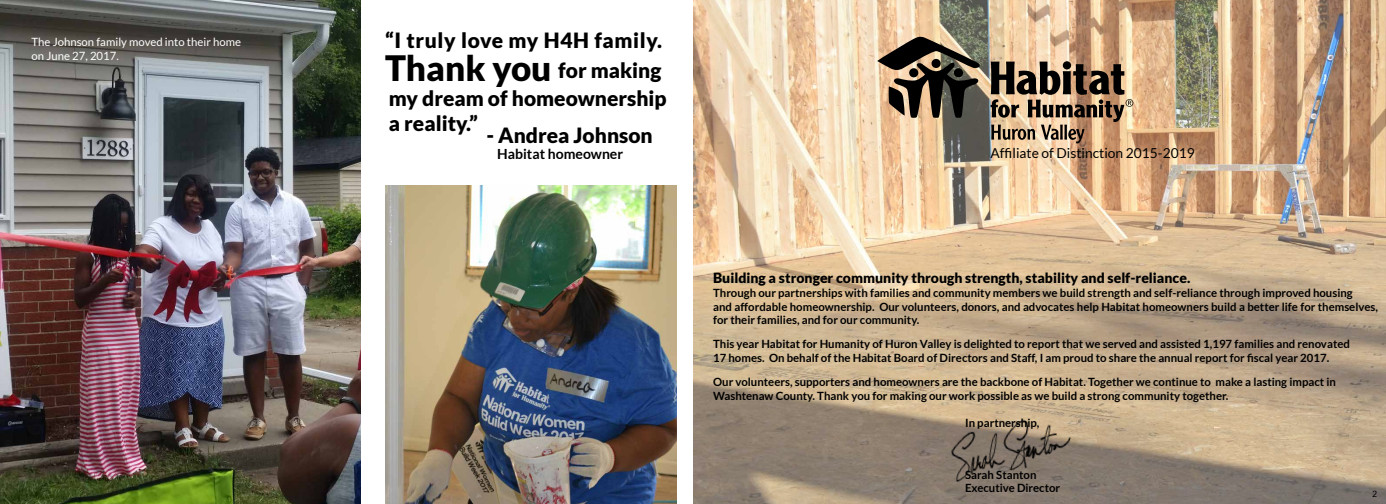
<style>
.page{position:relative;width:1386px;height:504px;background:#fff}
.page>*{position:absolute;margin:0;border:0;box-sizing:border-box;transform-origin:0 0}
.t1{font:900 35px "Lato";color:#000}
.t2{font:900 21px/24.5px "Lato";color:#000}
.t3{font:900 21px "Lato";letter-spacing:.03em;color:#000}
.t4{font:900 14px "Lato";color:#000}
.t5{font:700 14px "Lato";color:#000}
.t6{font:13.74px "Lato";color:#000}
.t7{font:700 11.38px/13.7px "Lato";color:#000}
.t8{font:11.38px/13.7px "Lato";color:#fff}
.t9{font:8.75px "Lato";color:#000}
</style>
<div class="page">
<img style="left:693px;top:0;width:693px;height:504px">
<img style="left:385px;top:186px;width:291px;height:318px">
<img style="left:0;top:0;width:360px;height:504px">
<svg style="left:877px;top:37px;width:104px;height:81px;background:#6c5f4e"></svg>
<svg style="left:991px;top:61px;width:142px;height:82px;background:#947d64"></svg>
<img style="left:940px;top:394px;width:143px;height:110px">
<p class="t8" style="left:32px;top:35px;width:211px">The Johnson family moved into their home on June 27, 2017.</p>
<h2 class="t3" style="left:385px;top:28px;width:279px">“I truly love my H4H family.</h2>
<h1 class="t1" style="left:385px;top:47px;width:168px">Thank you</h1>
<h2 class="t2" style="left:389px;top:86px;width:279px">my dream of homeownership a reality.”</h2>
<h2 class="t2" style="left:558px;top:58px;width:105px">for making</h2>
<h2 class="t2" style="left:486px;top:122px;width:168px">- Andrea Johnson</h2>
<p class="t5" style="left:497px;top:146px;width:127px">Habitat homeowner</p>
<p class="t6" style="left:991px;top:145px;width:206px">Affiliate of Distinction 2015-2019</p>
<p class="t4" style="left:713px;top:270px;width:479px">Building a stronger community through strength, stability and self-reliance.</p>
<p class="t7" style="left:713px;top:286px;width:666px">Through our partnerships with families and community members we build strength and self-reliance through improved housing<br>and affordable homeownership. Our volunteers, donors, and advocates help Habitat homeowners build a better life for themselves, for their families, and for our community.</p>
<p class="t7" style="left:713px;top:337px;width:638px">This year Habitat for Humanity of Huron Valley is delighted to report that we served and assisted 1,197 families and renovated<br>17 homes. On behalf of the Habitat Board of Directors and Staff, I am proud to share the annual report for fiscal year 2017.</p>
<p class="t7" style="left:713px;top:375px;width:624px">Our volunteers, supporters and homeowners are the backbone of Habitat. Together we continue to make a lasting impact in<br>Washtenaw County. Thank you for making our work possible as we build a strong community together.</p>
<p class="t7" style="left:965px;top:416px;width:76px">In partnership,</p>
<p class="t7" style="left:965px;top:468px;width:97px">Sarah Stanton<br>Executive Director</p>
<p class="t9" style="left:1372px;top:489px;width:7px">2</p>
</div>
